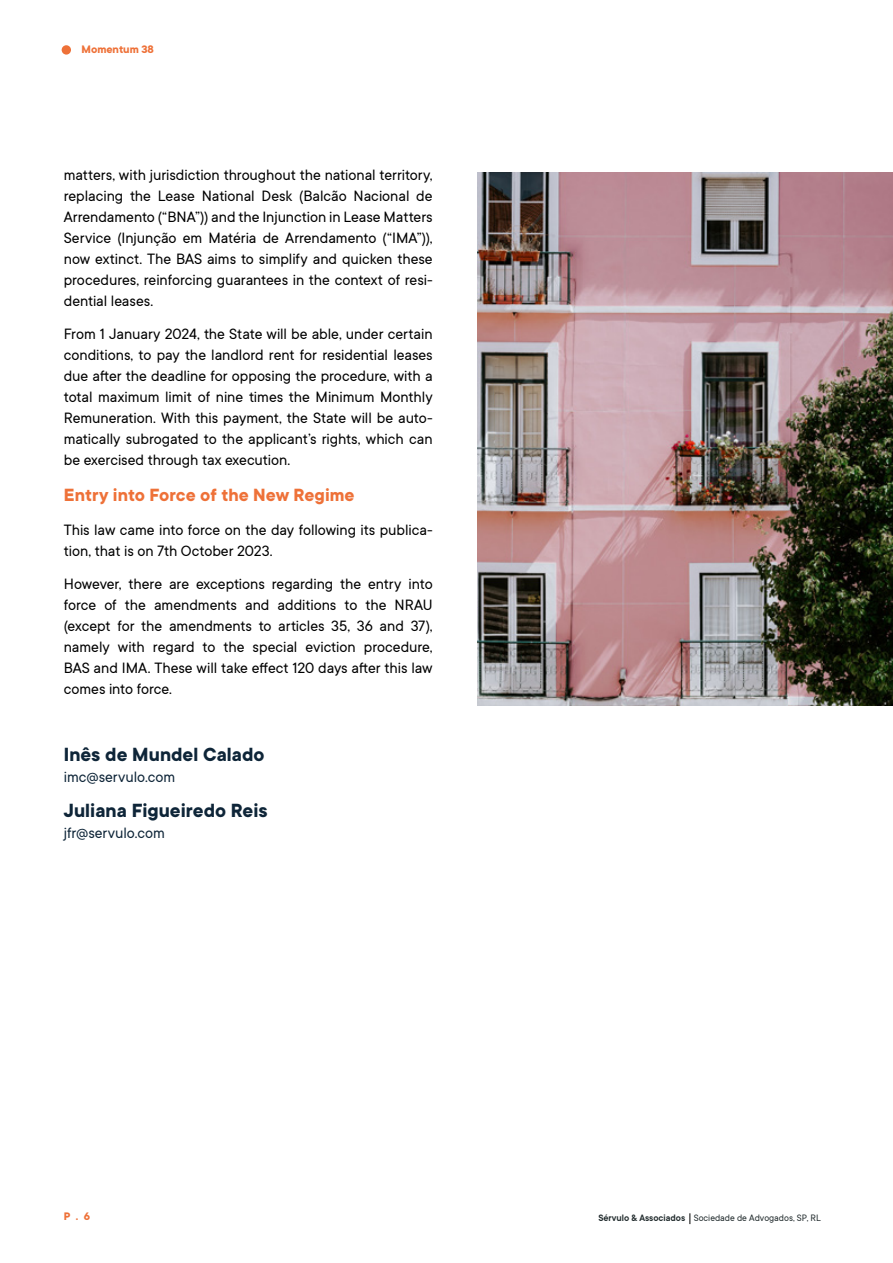
<style>
.page{position:relative;width:893px;height:1263px;background:#fff}
.page>*{position:absolute;margin:0;border:0;box-sizing:border-box;transform-origin:0 0}
.t1{font:700 21px "TT Commons";letter-spacing:.005em;color:#0e2538}
.t2{font:700 19.5px "TT Commons";color:#ee7138}
.t3{font:16.5px/21px "TT Commons";letter-spacing:-.005em;color:#000;text-align:justify}
.t4{font:16.5px "TT Commons";color:#0e2538}
.t5{font:700 12px "TT Commons";letter-spacing:-.005em;color:#ee7138}
.t6{font:10.2px "TT Commons";color:#212b2d}
.s1{font-weight:600}
</style>
<div class="page">
<div style="left:62px;top:45px;width:9px;height:10px;background:#ee7138;border-radius:50%"></div>
<img style="left:477px;top:172px;width:416px;height:533px">
<p class="t5" style="left:82px;top:43px;width:74px">Momentum 38</p>
<p class="t3" style="left:64px;top:165px;width:370px">matters, with jurisdiction throughout the national territory, replacing the Lease National Desk (Balcão Nacional de Arrendamento (“BNA”)) and the Injunction in Lease Matters Service (Injunção em Matéria de Arrendamento (“IMA”)), now extinct. The BAS aims to simplify and quicken these procedures, reinforcing guarantees in the context of resi&shy;dential leases.</p>
<p class="t3" style="left:64px;top:324px;width:370px">From 1 January 2024, the State will be able, under certain conditions, to pay the landlord rent for residential leases due after the deadline for opposing the procedure, with a total maximum limit of nine times the Minimum Monthly Remuneration. With this payment, the State will be auto&shy;matically subrogated to the applicant’s rights, which can be exercised through tax execution.</p>
<p class="t2" style="left:64px;top:485px;width:292px">Entry into Force of the New Regime</p>
<p class="t3" style="left:64px;top:519px;width:370px">This law came into force on the day following its publica&shy;tion, that is on 7th October 2023.</p>
<p class="t3" style="left:64px;top:573px;width:370px">However, there are exceptions regarding the entry into force of the amendments and additions to the NRAU (except for the amendments to articles 35, 36 and 37), namely with regard to the special eviction procedure, BAS and IMA. These will take effect 120 days after this law comes into force.</p>
<p class="t1" style="left:64px;top:743px;width:202px">Inês de Mundel Calado</p>
<p class="t4" style="left:64px;top:768px;width:113px">imc@servulo.com</p>
<p class="t1" style="left:64px;top:799px;width:205px">Juliana Figueiredo Reis</p>
<p class="t4" style="left:64px;top:824px;width:103px">jfr@servulo.com</p>
<p class="t5" style="left:64px;top:1210px;width:28px">P . 6</p>
<p class="t6" style="left:598px;top:1212px;width:224px"><span class="s1">Sérvulo &amp; Associados</span> Sociedade de Advogados, SP, RL</p>
</div>
